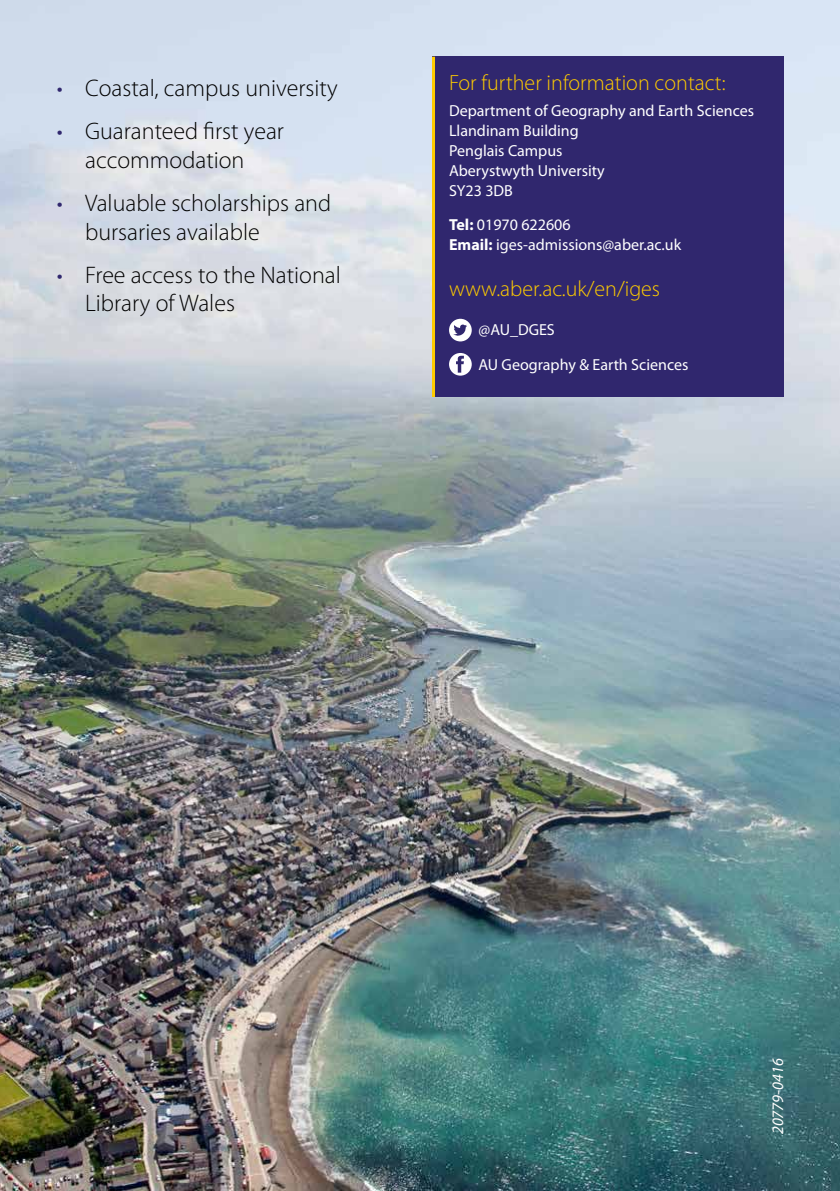
<style>
.page{position:relative;width:840px;height:1191px;background:#fff}
.page>*{position:absolute;margin:0;border:0;box-sizing:border-box;transform-origin:0 0}
.t1{font:300 24px/28.8px "Myriad Pro";color:#000}
.t2{font:300 22px "Myriad Pro";color:#fc0}
.t3{font:16px/20px "Myriad Pro";color:#fff}
.t4{font:italic 16px "Myriad Pro";color:#fff}
.s1{color:#30276e}
.s2{font-weight:700}
</style>
<div class="page">
<img style="left:0;top:0;width:839px;height:1191px">
<div style="left:432px;top:57px;width:350px;height:340px;background:#30276e"></div>
<hr style="left:432px;top:57px;width:3px;height:340px;background:#fc0">
<svg style="left:449px;top:319px;width:22px;height:22px"></svg>
<svg style="left:449px;top:353px;width:22px;height:23px"></svg>
<h1 class="t1" style="left:57px;top:73px;width:282px"><span class="s1">•</span> Coastal, campus university</h1>
<h1 class="t1" style="left:57px;top:116px;width:228px;text-align:center"><span class="s1">•</span> Guaranteed first year accommodation</h1>
<h1 class="t1" style="left:85px;top:188px;width:247px;text-indent:-28px"><span class="s1">•</span> Valuable scholarships and bursaries available</h1>
<h1 class="t1" style="left:85px;top:260px;width:257px;text-indent:-28px"><span class="s1">•</span> Free access to the National<br>Library of Wales</h1>
<h2 class="t2" style="left:449px;top:70px;width:278px">For further information contact:</h2>
<p class="t3" style="left:449px;top:100px;width:306px">Department of Geography and Earth Sciences<br>Llandinam Building<br>Penglais Campus<br>Aberystwyth University<br>SY23 3DB</p>
<p class="t3" style="left:449px;top:214px;width:233px"><span class="s2">Tel:</span> 01970 622606<br><span class="s2">Email:</span> iges-admissions@aber.ac.uk</p>
<h2 class="t2" style="left:449px;top:275px;width:212px">www.aber.ac.uk/en/iges</h2>
<p class="t3" style="left:478px;top:313px;width:211px;line-height:34.2px">@AU_DGES<br>AU Geography &amp; Earth Sciences</p>
<p class="t4" style="left:767px;top:1134px;width:77px;rotate:-90deg">20779-0416</p>
</div>
